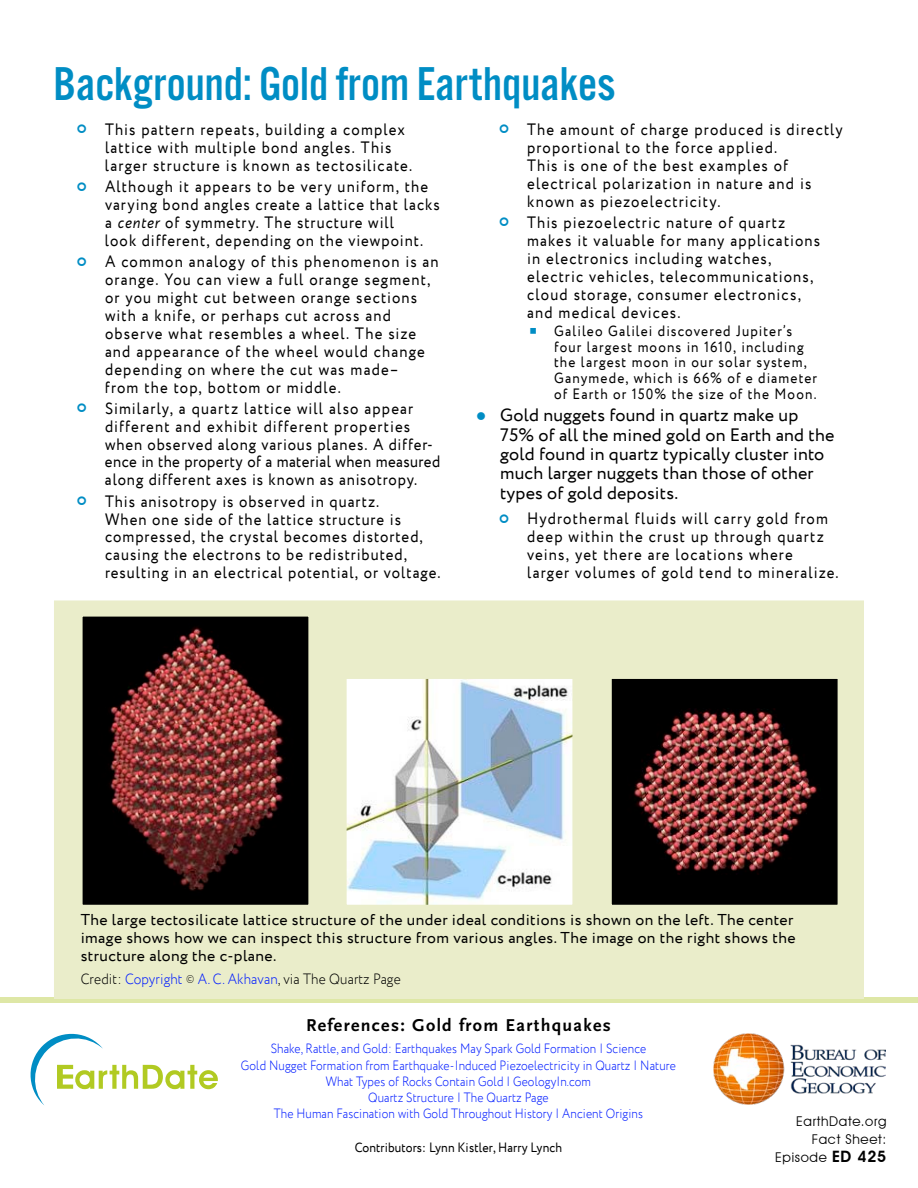
<style>
.page{position:relative;width:918px;height:1188px;background:#fff}
.page>*{position:absolute;margin:0;border:0;box-sizing:border-box;transform-origin:0 0}
.t1{font:49.35px "Alternate Got No 3 D";color:#008dc4}
.t2{font:18px/19.5px "Circe";letter-spacing:.01em;color:#000}
.t3{font:700 18px "Scala Sans Pro";letter-spacing:.075em;color:#000}
.t4{font:16.5px/18px "Circe";letter-spacing:.075em;color:#000;scale:.9 1}
.t5{font:15.75px/18px "Circe";letter-spacing:.025em;color:#000}
.t6{font:15px/15.6px "Circe";letter-spacing:.08em;color:#000;scale:.9 1}
.t7{font:300 15px "Circe";letter-spacing:.01em;color:#000;scale:.9 1}
.t8{font:300 13.5px/16.2px "Circe";letter-spacing:.01em;color:#001bff;text-align:center;scale:.87 1}
.t9{font:13.5px/18px "Avant Garde IT Cby BT";letter-spacing:.05em;color:#000;text-align:right}
.t10{font:13.5px "Circe";letter-spacing:.01em;color:#000;scale:.9 1}
.s1{font-style:italic}
.s2{color:#008dc4}
.s3{color:#001bff}
.s4{font-weight:600;font-size:15.75px}
</style>
<div class="page">
<img style="left:713px;top:1034px;width:173px;height:71px">
<svg style="left:30px;top:1033px;width:188px;height:72px"></svg>
<div style="left:0;top:998px;width:918px;height:5px;background:#dee7a6"></div>
<div style="left:51px;top:600px;width:816px;height:399px;background:#eaedca"></div>
<svg style="left:344px;top:676px;width:231px;height:232px"></svg>
<img style="left:609px;top:676px;width:231px;height:232px">
<img style="left:80px;top:614px;width:231px;height:294px">
<h1 class="t1" style="left:53px;top:58px;width:563px">Background: Gold from Earthquakes</h1>
<p class="t4" style="left:105px;top:121px;width:343px">This pattern repeats, building a complex lattice with multiple bond angles. This larger structure is known as tectosilicate.</p>
<p class="t4" style="left:105px;top:178px;width:374px">Although it appears to be very uniform, the varying bond angles create a lattice that lacks a <span class="s1">center</span> of symmetry. The structure will<br>look different, depending on the viewpoint.</p>
<p class="t4" style="left:105px;top:253px;width:372px">A common analogy of this phenomenon is an orange. You can view a full orange segment, or you might cut between orange sections with a knife, or perhaps cut across and observe what resembles a wheel. The size and appearance of the wheel would change depending on where the cut was made–<br>from the top, bottom or middle.</p>
<p class="t4" style="left:105px;top:400px;width:374px">Similarly, a quartz lattice will also appear different and exhibit different properties when observed along various planes. A differ&shy;ence in the property of a material when measured along different axes is known as anisotropy.</p>
<p class="t4" style="left:105px;top:493px;width:374px">This anisotropy is observed in quartz.<br>When one side of the lattice structure is compressed, the crystal becomes distorted, causing the electrons to be redistributed, resulting in an electrical potential, or voltage.</p>
<p class="t4" style="left:527px;top:121px;width:352px">The amount of charge produced is directly proportional to the force applied.<br>This is one of the best examples of electrical polarization in nature and is known as piezoelectricity.</p>
<p class="t4" style="left:527px;top:214px;width:327px">This piezoelectric nature of quartz makes it valuable for many applications in electronics including watches, electric vehicles, telecommunications, cloud storage, consumer electronics, and medical devices.</p>
<p class="t6" style="left:554px;top:324px;width:294px;text-indent:-26px"><span class="s2">▪</span> Galileo Galilei discovered Jupiter’s four largest moons in 1610, including the largest moon in our solar system, Ganymede, which is 66% of e diameter of Earth or 150% the size of the Moon.</p>
<p class="t2" style="left:500px;top:406px;width:336px;text-indent:-24px"><span class="s2">●</span> Gold nuggets found in quartz make up 75% of all the mined gold on Earth and the gold found in quartz typically cluster into much larger nuggets than those of other types of gold deposits.</p>
<p class="t4" style="left:527px;top:510px;width:348px">Hydrothermal fluids will carry gold from deep within the crust up through quartz veins, yet there are locations where larger volumes of gold tend to mineralize.</p>
<p class="t5" style="left:81px;top:911px;width:716px">The large tectosilicate lattice structure of the under ideal conditions is shown on the left. The center image shows how we can inspect this structure from various angles. The image on the right shows the structure along the c-plane.</p>
<p class="t7" style="left:81px;top:969px;width:357px">Credit: <span class="s3">Copyright</span> <sup>©</sup> <span class="s3">A. C. Akhavan</span>, via The Quartz Page</p>
<p class="t3" style="left:306px;top:1014px;width:306px">References: Gold from Earthquakes</p>
<p class="t8" style="left:241px;top:1041px;width:502px">Shake, Rattle, and Gold: Earthquakes May Spark Gold Formation | Science<br>Gold Nugget Formation from Earthquake-Induced Piezoelectricity in Quartz | Nature What Types of Rocks Contain Gold | GeologyIn.com<br>Quartz Structure | The Quartz Page<br>The Human Fascination with Gold Throughout History | Ancient Origins</p>
<p class="t10" style="left:355px;top:1139px;width:232px">Contributors: Lynn Kistler, Harry Lynch</p>
<p class="t9" style="left:775px;top:1113px;width:113px">EarthDate.org<br>Fact Sheet:<br>Episode <span class="s4">ED 425</span></p>
</div>
